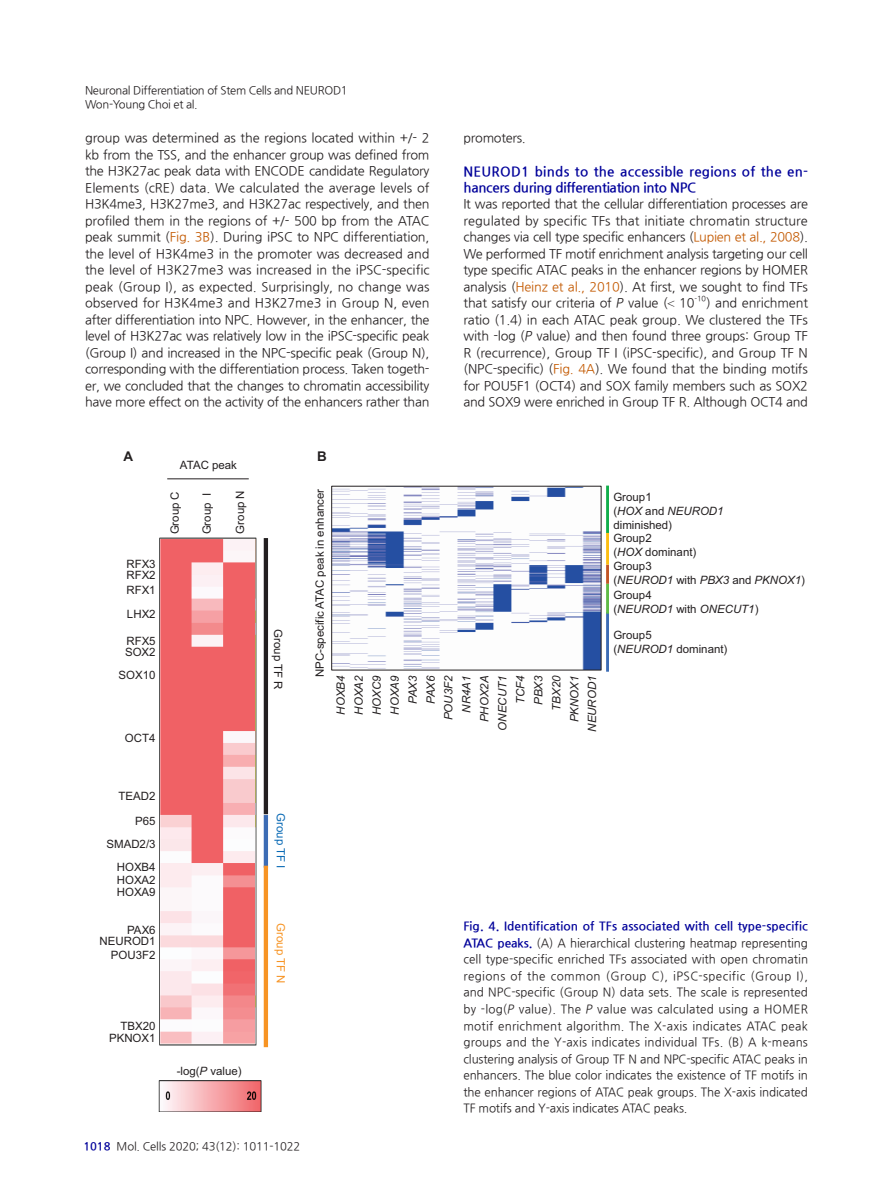
<style>
.page{position:relative;width:893px;height:1191px;background:#fff}
.page>*{position:absolute;margin:0;border:0;box-sizing:border-box;transform-origin:0 0}
.t1{font:700 13.5px/16.5px "Nanum Gothic";letter-spacing:.02em;color:#00009a}
.t2{font:700 13.35px "Arial";color:#231f20}
.t3{font:12.75px/16.5px "Nanum Gothic";letter-spacing:-.025em;color:#231f20;text-align:justify}
.t4{font:12px/16.5px "Nanum Gothic";letter-spacing:-.01em;color:#231f20;text-align:justify}
.t5{font:italic 11.55px "Arial";color:#231f20}
.t6{font:11.4px/13.8px "Arial";color:#231f20}
.t7{font:italic 11.4px/18px "Arial";color:#231f20}
.t8{font:11.4px "Arial";letter-spacing:.005em;color:#0a6ab5}
.t9{font:11.4px "Arial";letter-spacing:.005em;color:#f79424}
.t10{font:11.25px/13.5px "Nanum Gothic";letter-spacing:-.025em;color:#231f20}
.t11{font:7.5px "Nanum Gothic";color:#231f20}
.s1{color:#c35900}
.s2{font-style:italic}
.s3{font-family:"Times New Roman"}
.s4{font-style:normal}
.s5{font-weight:700;color:#00009a}
</style>
<div class="page">
<img style="left:159px;top:537px;width:98px;height:509px">
<img style="left:158px;top:1080px;width:104px;height:31px">
<hr style="left:264px;top:815px;width:4px;height:52px;background:#3c6cb5">
<hr style="left:264px;top:865px;width:4px;height:182px;background:#f79424">
<hr style="left:606px;top:612px;width:3px;height:59px;background:#3c6cb5">
<hr style="left:606px;top:532px;width:3px;height:33px;background:#fcbe12">
<hr style="left:606px;top:565px;width:3px;height:19px;background:#c25526">
<hr style="left:606px;top:485px;width:3px;height:48px;background:#11ae4b">
<hr style="left:264px;top:538px;width:4px;height:276px;background:#231f20">
<hr style="left:167px;top:478px;width:82px;height:1px;background:#231f20">
<img style="left:333px;top:488px;width:266px;height:180px">
<div style="left:331px;top:486px;width:270px;height:184px;border:1px solid #231f20"></div>
<hr style="left:606px;top:584px;width:3px;height:29px;background:#5fbb46">
<p class="t10" style="left:85px;top:84px;width:264px">Neuronal Differentiation of Stem Cells and NEUROD1<br>Won-Young Choi et al.</p>
<p class="t3" style="left:85px;top:130px;width:346px">group was determined as the regions located within +/- 2 kb from the TSS, and the enhancer group was defined from the H3K27ac peak data with ENCODE candidate Regulatory Elements (cRE) data. We calculated the average levels of H3K4me3, H3K27me3, and H3K27ac respectively, and then profiled them in the regions of +/- 500 bp from the ATAC peak summit (<span class="s1">Fig. 3B</span>). During iPSC to NPC differentiation, the level of H3K4me3 in the promoter was decreased and the level of H3K27me3 was increased in the iPSC-specific peak (Group I), as expected. Surprisingly, no change was observed for H3K4me3 and H3K27me3 in Group N, even after differentiation into NPC. However, in the enhancer, the level of H3K27ac was relatively low in the iPSC-specific peak (Group I) and increased in the NPC-specific peak (Group N), corresponding with the differentiation process. Taken togeth&shy;er, we concluded that the changes to chromatin accessibility have more effect on the activity of the enhancers rather than</p>
<p class="t3" style="left:463px;top:130px;width:64px">promoters.</p>
<p class="t1" style="left:463px;top:163px;width:346px">NEUROD1 binds to the accessible regions of the en&shy;hancers during differentiation into NPC</p>
<p class="t3" style="left:463px;top:196px;width:346px">It was reported that the cellular differentiation processes are regulated by specific TFs that initiate chromatin structure changes via cell type specific enhancers (<span class="s1">Lupien et al., 2008</span>).<br>We performed TF motif enrichment analysis targeting our cell type specific ATAC peaks in the enhancer regions by HOMER analysis (<span class="s1">Heinz et al., 2010</span>). At first, we sought to find TFs that satisfy our criteria of <span class="s2">P</span> value (<span class="s3">&lt;</span> 10</p>
<p class="t11" style="left:694px;top:295px;width:13px">-10</p>
<p class="t3" style="left:463px;top:295px;width:346px;text-indent:243px">) and enrichment ratio (1.4) in each ATAC peak group. We clustered the TFs with -log (<span class="s2">P</span> value) and then found three groups: Group TF R (recurrence), Group TF I (iPSC-specific), and Group TF N (NPC-specific) (<span class="s1">Fig. 4A</span>). We found that the binding motifs for POU5F1 (OCT4) and SOX family members such as SOX2 and SOX9 were enriched in Group TF R. Although OCT4 and</p>
<p class="t2" style="left:123px;top:447px;width:11px">A</p>
<p class="t6" style="left:126px;top:558px;width:31px;line-height:11.2px">RFX3<br>RFX2</p>
<p class="t6" style="left:126px;top:578px;width:31px;line-height:23.7px">RFX1<br>LHX2</p>
<p class="t6" style="left:125px;top:635px;width:32px;line-height:11.4px">RFX5<br>SOX2</p>
<p class="t6" style="left:119px;top:668px;width:39px">SOX10</p>
<p class="t6" style="left:180px;top:458px;width:59px">ATAC peak</p>
<p class="t6" style="left:168px;top:534px;width:45px;rotate:-90deg">Group C</p>
<p class="t6" style="left:200px;top:534px;width:43px;rotate:-90deg">Group I</p>
<p class="t6" style="left:233px;top:533px;width:45px;rotate:-90deg">Group N</p>
<p class="t6" style="left:125px;top:731px;width:32px">OCT4</p>
<p class="t6" style="left:285px;top:629px;width:62px;rotate:90deg">Group TF R</p>
<p class="t2" style="left:317px;top:447px;width:11px">B</p>
<p class="t6" style="left:313px;top:677px;width:190px;rotate:-90deg">NPC-specific ATAC peak in enhancer</p>
<p class="t7" style="left:332px;top:714px;width:41px;rotate:-90deg">HOXB4<br>HOXA2</p>
<p class="t7" style="left:422px;top:720px;width:46px;text-align:right;rotate:-90deg">PAX6<br>POU3F2</p>
<p class="t5" style="left:513px;top:704px;width:30px;rotate:-90deg">TCF4</p>
<p class="t7" style="left:458px;top:712px;width:38px;rotate:-90deg">NR4A1</p>
<p class="t7" style="left:547px;top:711px;width:37px;rotate:-90deg">TBX20</p>
<p class="t5" style="left:369px;top:715px;width:41px;rotate:-90deg">HOXC9</p>
<p class="t7" style="left:386px;top:714px;width:40px;text-align:right;rotate:-90deg">HOXA9<br>PAX3</p>
<p class="t7" style="left:530px;top:705px;width:31px;rotate:-90deg">PBX3</p>
<p class="t7" style="left:476px;top:722px;width:48px;rotate:-90deg">PHOX2A</p>
<p class="t7" style="left:565px;top:722px;width:48px;rotate:-90deg">PKNOX1</p>
<p class="t7" style="left:494px;top:730px;width:56px;rotate:-90deg">ONECUT1</p>
<p class="t7" style="left:583px;top:731px;width:58px;rotate:-90deg">NEUROD1</p>
<p class="t6" style="left:613px;top:490px;width:112px">Group1<br>(<span class="s2">HOX</span> and <span class="s2">NEUROD1 </span>diminished)</p>
<p class="t7" style="left:613px;top:559px;width:193px;line-height:13.8px"><span class="s4">Group3<br>(</span>NEUROD1 <span class="s4">with</span> PBX3 <span class="s4">and</span> PKNOX1<span class="s4">)</span></p>
<p class="t6" style="left:613px;top:531px;width:84px">Group2<br>(<span class="s2">HOX</span> dominant)</p>
<p class="t7" style="left:613px;top:588px;width:147px;line-height:13.8px"><span class="s4">Group4<br>(</span>NEUROD1 <span class="s4">with</span> ONECUT1<span class="s4">)</span></p>
<p class="t6" style="left:613px;top:628px;width:115px">Group5<br>(<span class="s2">NEUROD1</span> dominant)</p>
<p class="t6" style="left:118px;top:784px;width:39px;line-height:24.8px;text-align:right">TEAD2<br>P65</p>
<p class="t6" style="left:106px;top:831px;width:51px;line-height:23.7px;text-align:right">SMAD2/3<br>HOXB4</p>
<p class="t6" style="left:117px;top:874px;width:40px;line-height:12.3px">HOXA2<br>HOXA9</p>
<p class="t6" style="left:100px;top:925px;width:58px;line-height:11.1px;text-align:right">PAX6<br>NEUROD1</p>
<p class="t6" style="left:111px;top:948px;width:46px">POU3F2</p>
<p class="t6" style="left:109px;top:1020px;width:48px;line-height:11.2px;text-align:right">TBX20<br>PKNOX1</p>
<p class="t6" style="left:177px;top:1064px;width:66px">-log(<span class="s2">P</span> value)</p>
<p class="t8" style="left:288px;top:813px;width:57px;rotate:90deg">Group TF I</p>
<p class="t9" style="left:288px;top:923px;width:62px;rotate:90deg">Group TF N</p>
<p class="t10" style="left:83px;top:1139px;width:218px"><span class="s5">1018</span> Mol. Cells 2020; 43(12): 1011-1022</p>
<p class="t4" style="left:463px;top:918px;width:346px"><span class="s5">Fig. 4. Identification of TFs associated with cell type-specific ATAC peaks.</span> (A) A hierarchical clustering heatmap representing cell type-specific enriched TFs associated with open chromatin regions of the common (Group C), iPSC-specific (Group I), and NPC-specific (Group N) data sets. The scale is represented by -log(<span class="s2">P</span> value). The <span class="s2">P</span> value was calculated using a HOMER motif enrichment algorithm. The X-axis indicates ATAC peak groups and the Y-axis indicates individual TFs. (B) A k-means clustering analysis of Group TF N and NPC-specific ATAC peaks in enhancers. The blue color indicates the existence of TF motifs in the enhancer regions of ATAC peak groups. The X-axis indicated TF motifs and Y-axis indicates ATAC peaks.</p>
</div>
